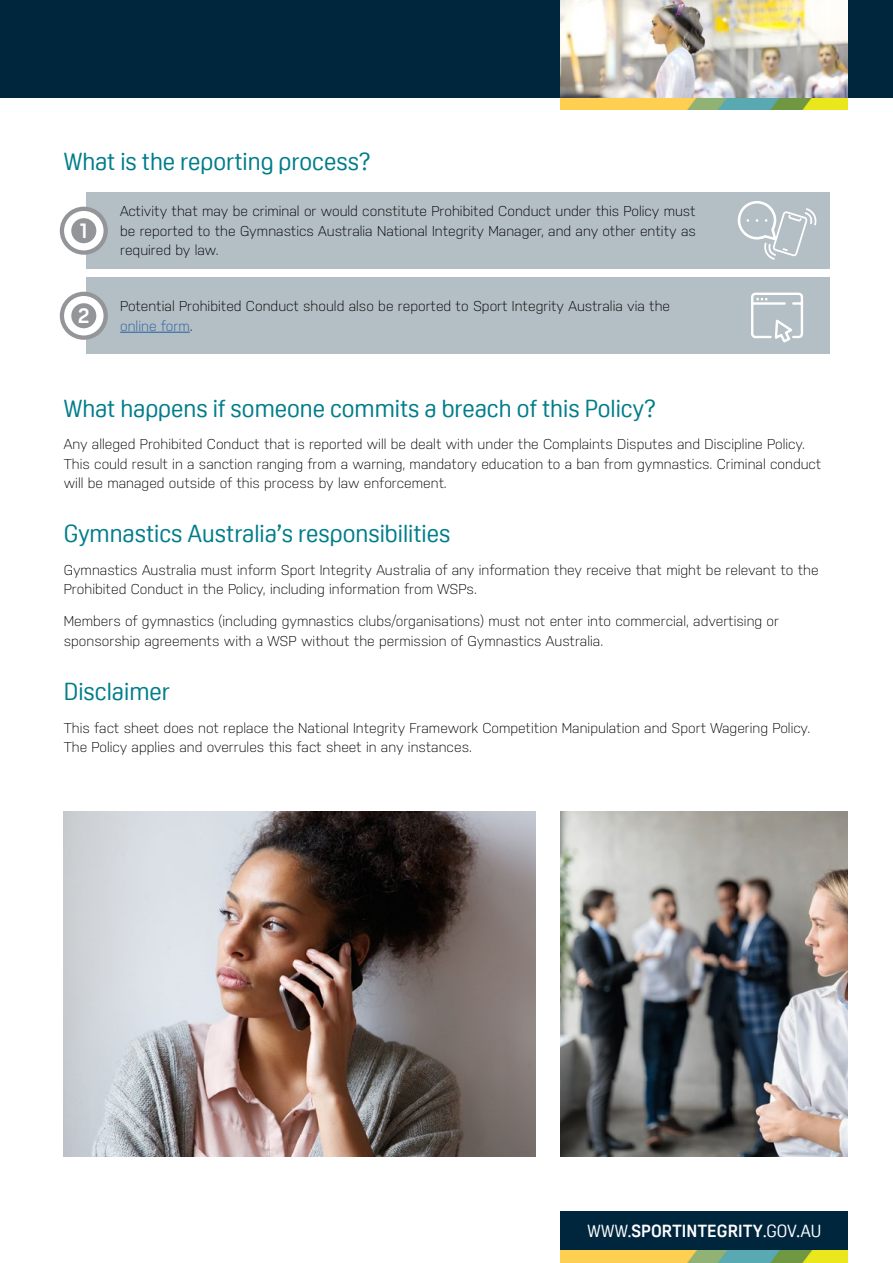
<style>
.page{position:relative;width:893px;height:1263px;background:#fff}
.page>*{position:absolute;margin:0;border:0;box-sizing:border-box;transform-origin:0 0}
.t1{font:24px "Oscine";color:#007d8a}
.t2{font:700 21.6px "Oscine";color:#fff}
.t3{font:700 17.1px "Oscine";color:#fff}
.t4{font:300 14.25px/19.5px "Nudista";color:#000}
.s1{color:#215e9e}
.s2{font-weight:400}
</style>
<div class="page">
<div style="left:86px;top:192px;width:743px;height:77px;background:#b3bec5"></div>
<div style="left:86px;top:277px;width:743px;height:77px;background:#b3bec5"></div>
<hr style="left:120px;top:332px;width:70px;height:1px;background:#215e9e">
<div style="left:60px;top:292px;width:48px;height:48px;background:#939598;border-radius:50%"></div>
<div style="left:64px;top:296px;width:40px;height:39px;background:#fff;border-radius:50%"></div>
<div style="left:71px;top:303px;width:25px;height:25px;background:#939598;border-radius:50%"></div>
<svg style="left:751px;top:292px;width:53px;height:51px"></svg>
<div style="left:60px;top:207px;width:48px;height:48px;background:#939598;border-radius:50%"></div>
<div style="left:64px;top:211px;width:40px;height:39px;background:#fff;border-radius:50%"></div>
<div style="left:71px;top:218px;width:25px;height:25px;background:#939598;border-radius:50%"></div>
<svg style="left:737px;top:201px;width:80px;height:59px"></svg>
<img style="left:64px;top:811px;width:472px;height:346px">
<img style="left:561px;top:811px;width:287px;height:346px">
<div style="left:561px;top:1211px;width:287px;height:52px;background:#00263e"></div>
<img style="left:561px;top:98px;width:287px;height:11px">
<img style="left:561px;top:1250px;width:287px;height:13px">
<div style="left:0;top:0;width:893px;height:98px;background:#00263e"></div>
<img style="left:561px;top:0;width:287px;height:98px">
<h1 class="t1" style="left:64px;top:148px;width:309px">What is the reporting process?</h1>
<p class="t4" style="left:120px;top:202px;width:577px;text-align:justify">Activity that may be criminal or would constitute Prohibited Conduct under this Policy must be reported to the Gymnastics Australia National Integrity Manager, and any other entity as required by law.</p>
<h2 class="t2" style="left:80px;top:219px;width:9px">1</h2>
<h2 class="t2" style="left:78px;top:304px;width:13px">2</h2>
<p class="t4" style="left:120px;top:296px;width:552px">Potential Prohibited Conduct should also be reported to Sport Integrity Australia via the <span class="s1">online form</span>.</p>
<h1 class="t1" style="left:64px;top:395px;width:594px">What happens if someone commits a breach of this Policy?</h1>
<p class="t4" style="left:64px;top:434px;width:759px">Any alleged Prohibited Conduct that is reported will be dealt with under the Complaints Disputes and Discipline Policy.<br>This could result in a sanction ranging from a warning, mandatory education to a ban from gymnastics. Criminal conduct will be managed outside of this process by law enforcement.</p>
<h1 class="t1" style="left:64px;top:520px;width:388px">Gymnastics Australia’s responsibilities</h1>
<p class="t4" style="left:64px;top:560px;width:756px">Gymnastics Australia must inform Sport Integrity Australia of any information they receive that might be relevant to the<br>Prohibited Conduct in the Policy, including information from WSPs.</p>
<p class="t4" style="left:64px;top:612px;width:717px">Members of gymnastics (including gymnastics clubs/organisations) must not enter into commercial, advertising or sponsorship agreements with a WSP without the permission of Gymnastics Australia.</p>
<h1 class="t1" style="left:64px;top:678px;width:108px">Disclaimer</h1>
<p class="t4" style="left:64px;top:718px;width:748px">This fact sheet does not replace the National Integrity Framework Competition Manipulation and Sport Wagering Policy.<br>The Policy applies and overrules this fact sheet in any instances.</p>
<p class="t3" style="left:588px;top:1221px;width:235px"><span class="s2">WWW.</span>SPORTINTEGRITY<span class="s2">.GOV.AU</span></p>
</div>
